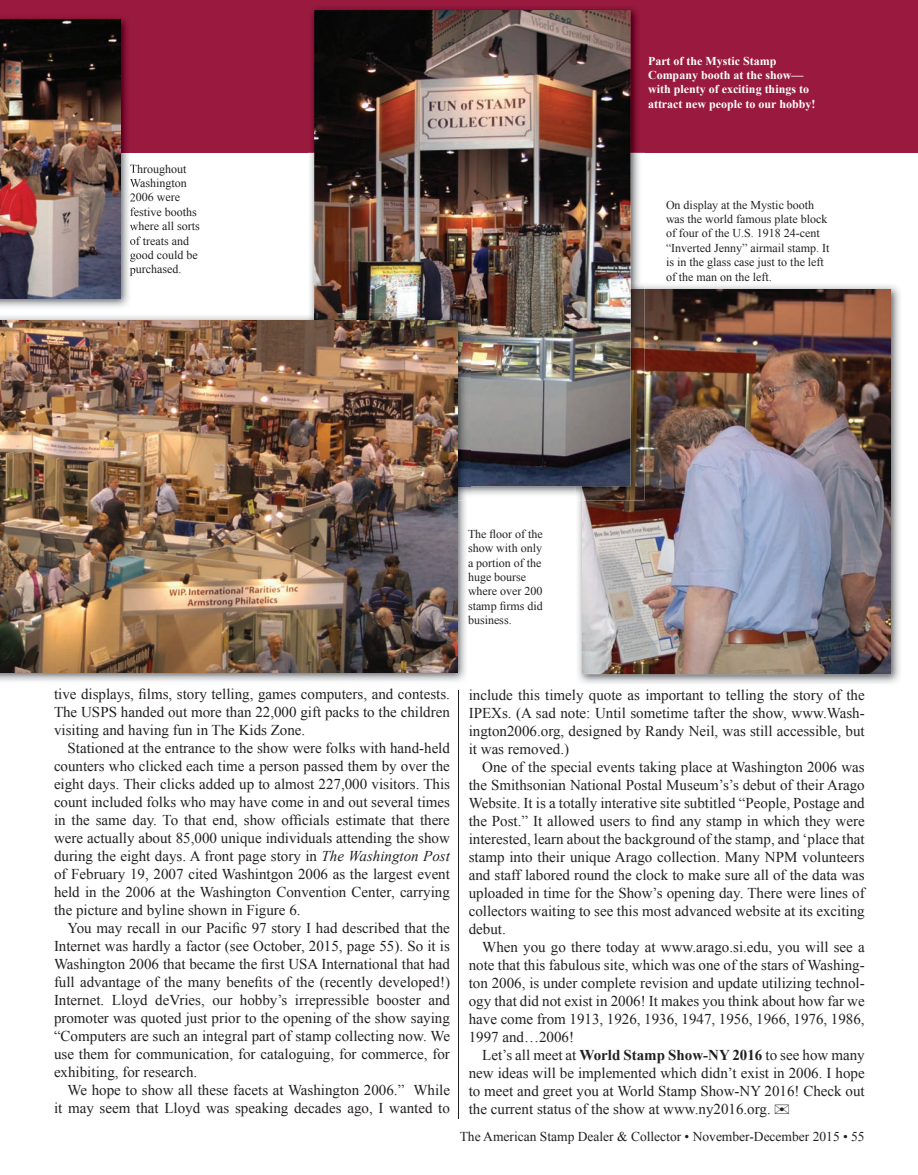
<style>
.page{position:relative;width:918px;height:1175px;background:#fff}
.page>*{position:absolute;margin:0;border:0;box-sizing:border-box;transform-origin:0 0}
.t1{font:15px/18px "Times New Roman";color:#231f20;text-align:justify}
.t2{font:13.5px "Times New Roman";color:#231f20}
.t3{font:12px/14.4px "Times New Roman";color:#231f20}
.t4{font:700 12px/14.4px "Times New Roman";color:#fff}
.s1{font-style:italic}
.s2{font-weight:700}
</style>
<div class="page">
<div style="left:0;top:0;width:918px;height:153px;background:#991a3e"></div>
<hr style="left:458px;top:690px;width:1px;height:428px;background:#231f20">
<img style="left:0;top:17px;width:133px;height:290px">
<svg style="left:130px;top:164px;width:4px;height:52px"></svg>
<svg style="left:130px;top:222px;width:4px;height:8px"></svg>
<svg style="left:130px;top:236px;width:4px;height:9px"></svg>
<svg style="left:130px;top:251px;width:4px;height:25px"></svg>
<img style="left:0;top:20px;width:120px;height:278px">
<img style="left:578px;top:285px;width:322px;height:399px">
<img style="left:582px;top:289px;width:309px;height:385px">
<img style="left:308px;top:8px;width:337px;height:487px">
<img style="left:582px;top:289px;width:63px;height:211px">
<img style="left:314px;top:10px;width:317px;height:476px">
<img style="left:0;top:316px;width:466px;height:365px">
<img style="left:314px;top:314px;width:157px;height:172px">
<img style="left:0;top:320px;width:457px;height:352px">
<p class="t3" style="left:130px;top:161px;width:71px">Throughout<br>Washington<br>2006 were festive booths where all sorts of treats and good could be purchased.</p>
<p class="t4" style="left:648px;top:53px;width:169px">Part of the Mystic Stamp<br>Company booth at the show— with plenty of exciting things to attract new people to our hobby!</p>
<p class="t3" style="left:666px;top:197px;width:165px">On display at the Mystic booth was the world famous plate block of four of the U.S. 1918 24-cent “Inverted Jenny” airmail stamp. It is in the glass case just to the left of the man on the left.</p>
<p class="t3" style="left:468px;top:526px;width:76px">The floor of the show with only a portion of the huge bourse where over 200 stamp firms did business.</p>
<p class="t1" style="left:54px;top:685px;width:398px">tive displays, films, story telling, games computers, and contests.<br>The USPS handed out more than 22,000 gift packs to the children visiting and having fun in The Kids Zone.</p>
<p class="t1" style="left:54px;top:739px;width:398px;text-indent:14px">Stationed at the entrance to the show were folks with hand-held counters who clicked each time a person passed them by over the eight days. Their clicks added up to almost 227,000 visitors. This count included folks who may have come in and out several times in the same day. To that end, show officials estimate that there were actually about 85,000 unique individuals attending the show during the eight days. A front page story in <span class="s1">The Washington Post </span>of February 19, 2007 cited Washintgon 2006 as the largest event held in the 2006 at the Washington Convention Center, carrying the picture and byline shown in Figure 6.</p>
<p class="t1" style="left:54px;top:919px;width:398px;text-indent:14px">You may recall in our Pacific 97 story I had described that the Internet was hardly a factor (see October, 2015, page 55). So it is Washington 2006 that became the first USA International that had full advantage of the many benefits of the (recently developed!)<br>Internet. Lloyd deVries, our hobby’s irrepressible booster and promoter was quoted just prior to the opening of the show saying “Computers are such an integral part of stamp collecting now. We use them for communication, for cataloguing, for commerce, for exhibiting, for research.</p>
<p class="t1" style="left:54px;top:1081px;width:398px;text-align:right">We hope to show all these facets at Washington 2006.” While<br>it may seem that Lloyd was speaking decades ago, I wanted to</p>
<p class="t1" style="left:469px;top:685px;width:398px">include this timely quote as important to telling the story of the IPEXs. (A sad note: Until sometime tafter the show, www.Wash&shy;ington2006.org, designed by Randy Neil, was still accessible, but it was removed.)</p>
<p class="t1" style="left:469px;top:757px;width:398px;text-indent:14px">One of the special events taking place at Washington 2006 was the Smithsonian National Postal Museum’s’s debut of their Arago Website. It is a totally interative site subtitled “People, Postage and the Post.” It allowed users to find any stamp in which they were interested, learn about the background of the stamp, and ‘place that stamp into their unique Arago collection. Many NPM volunteers and staff labored round the clock to make sure all of the data was uploaded in time for the Show’s opening day. There were lines of collectors waiting to see this most advanced website at its exciting debut.</p>
<p class="t1" style="left:469px;top:937px;width:398px;text-indent:14px">When you go there today at www.arago.si.edu, you will see a note that this fabulous site, which was one of the stars of Washing&shy;ton 2006, is under complete revision and update utilizing technol&shy;ogy that did not exist in 2006! It makes you think about how far we have come from 1913, 1926, 1936, 1947, 1956, 1966, 1976, 1986, 1997 and…2006!</p>
<p class="t1" style="left:469px;top:1045px;width:398px;text-indent:13px">Let’s all meet at <span class="s2">World Stamp Show-NY 2016</span> to see how many new ideas will be implemented which didn’t exist in 2006. I hope to meet and greet you at World Stamp Show-NY 2016! Check out the current status of the show at www.ny2016.org.</p>
<p class="t2" style="left:460px;top:1127px;width:407px">The American Stamp Dealer &amp; Collector • November-December 2015 • 55</p>
</div>
